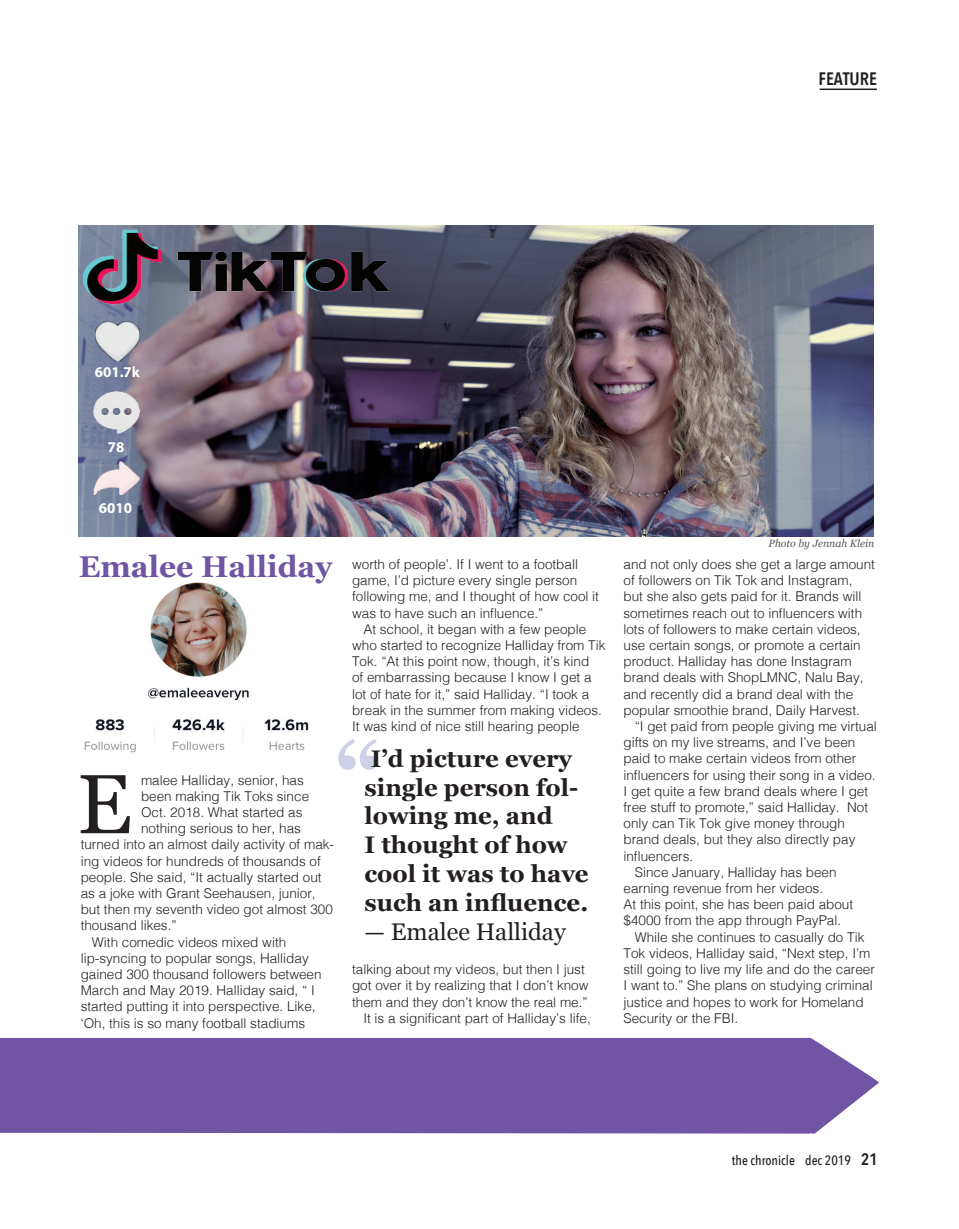
<style>
.page{position:relative;width:959px;height:1229px;background:#fff}
.page>*{position:absolute;margin:0;border:0;box-sizing:border-box;transform-origin:0 0}
.t1{font:700 90px "Georgia";color:#5966af}
.t2{font:83.7px "Georgia";color:#231f20}
.t3{font:700 30px "Georgia";color:#6f55a3}
.t4{font:700 24px/28.8px "Georgia";color:#231f20}
.t5{font:24px "Georgia";color:#231f20}
.t6{font:600 18px "Avenir Next Condensed";color:#231f20}
.t7{font:700 15px "Myriad Pro";color:#fff}
.t8{font:300 13.5px/16.2px "Helvetica";color:#231f20}
.t9{font:500 13.5px "Avenir Next Condensed";color:#231f20}
.t10{font:italic 10.5px "Georgia";color:#57585a}
.s1{font-weight:600;font-size:16.5px}
</style>
<div class="page">
<hr style="left:819px;top:88px;width:57px;height:2px;background:#231f20">
<div style="left:0;top:1038px;width:862px;height:95px;background:#6f55a3"></div>
<img style="left:79px;top:225px;width:795px;height:311px">
<img style="left:79px;top:226px;width:317px;height:83px">
<img style="left:84px;top:582px;width:225px;height:171px">
<img style="left:93px;top:391px;width:47px;height:42px">
<img style="left:94px;top:461px;width:46px;height:33px">
<img style="left:95px;top:321px;width:45px;height:49px">
<svg style="left:805px;top:1071px;width:74px;height:63px"></svg>
<h3 class="t6" style="left:818px;top:63px;width:60px">FEATURE</h3>
<p class="t7" style="left:95px;top:362px;width:47px">601.7k</p>
<p class="t7" style="left:108px;top:437px;width:18px">78</p>
<p class="t7" style="left:99px;top:498px;width:35px">6010</p>
<h3 class="t3" style="left:79px;top:544px;width:255px">Emalee Halliday</h3>
<p class="t8" style="left:352px;top:555px;width:248px">worth of people’. If I went to a football game, I’d picture every single person following me, and I thought of how cool it was to have such an influence.”</p>
<p class="t8" style="left:352px;top:620px;width:255px;text-indent:11px">At school, it began with a few people who started to recognize Halliday from Tik Tok. “At this point now, though, it’s kind<br>of embarrassing because I know I get a lot of hate for it,” said Halliday. “I took a break in the summer from making videos.<br>It was kind of nice still hearing people</p>
<h1 class="t1" style="left:335px;top:707px;width:48px">“</h1>
<h3 class="t4" style="left:364px;top:742px;width:226px">I’d picture every single person fol&shy;lowing me, and<br>I thought of how cool it was to have such an influence.</h3>
<h3 class="t5" style="left:364px;top:913px;width:203px">— Emalee Halliday</h3>
<h2 class="t2" style="left:77px;top:743px;width:56px">E</h2>
<p class="t8" style="left:141px;top:770px;width:164px">malee Halliday, senior, has</p>
<p class="t8" style="left:141px;top:787px;width:170px">been making Tik Toks since</p>
<p class="t8" style="left:141px;top:803px;width:163px">Oct. 2018. What started as</p>
<p class="t8" style="left:141px;top:819px;width:161px">nothing serious to her, has</p>
<p class="t8" style="left:81px;top:835px;width:255px">turned into an almost daily activity of mak-</p>
<p class="t8" style="left:81px;top:851px;width:242px">ing videos for hundreds of thousands of</p>
<p class="t8" style="left:81px;top:868px;width:242px">people. She said, “It actually started out</p>
<p class="t8" style="left:81px;top:884px;width:236px">as a joke with Grant Seehausen, junior,</p>
<p class="t8" style="left:81px;top:900px;width:254px">but then my seventh video got almost 300</p>
<p class="t8" style="left:81px;top:916px;width:98px">thousand likes.”</p>
<p class="t8" style="left:92px;top:932px;width:196px">With comedic videos mixed with</p>
<p class="t8" style="left:81px;top:949px;width:230px">lip-syncing to popular songs, Halliday</p>
<p class="t8" style="left:81px;top:965px;width:242px">gained 300 thousand followers between</p>
<p class="t8" style="left:81px;top:981px;width:236px">March and May 2019. Halliday said, “ I</p>
<p class="t8" style="left:81px;top:997px;width:236px">started putting it into perspective. Like,</p>
<p class="t8" style="left:81px;top:1013px;width:226px">‘Oh, this is so many football stadiums</p>
<p class="t8" style="left:352px;top:960px;width:234px">talking about my videos, but then I just</p>
<p class="t8" style="left:352px;top:976px;width:238px">got over it by realizing that I don’t know</p>
<p class="t8" style="left:352px;top:992px;width:237px">them and they don’t know the real me.”</p>
<p class="t8" style="left:363px;top:1008px;width:229px">It is a significant part of Halliday’s life,</p>
<p class="t10" style="left:768px;top:536px;width:107px">Photo by Jennah Klein</p>
<p class="t8" style="left:623px;top:555px;width:253px">and not only does she get a large amount of followers on Tik Tok and Instagram, but she also gets paid for it. Brands will sometimes reach out to influencers with lots of followers to make certain videos, use certain songs, or promote a certain product. Halliday has done Instagram brand deals with ShopLMNC, Nalu Bay, and recently did a brand deal with the popular smoothie brand, Daily Harvest.</p>
<p class="t8" style="left:634px;top:717px;width:244px">“I get paid from people giving me virtual</p>
<p class="t8" style="left:623px;top:733px;width:233px">gifts on my live streams, and I’ve been</p>
<p class="t8" style="left:623px;top:749px;width:234px">paid to make certain videos from other</p>
<p class="t8" style="left:623px;top:765px;width:254px">influencers for using their song in a video.</p>
<p class="t8" style="left:623px;top:782px;width:246px">I get quite a few brand deals where I get</p>
<p class="t8" style="left:623px;top:798px;width:246px">free stuff to promote,” said Halliday. Not</p>
<p class="t8" style="left:623px;top:814px;width:223px">only can Tik Tok give money through</p>
<p class="t8" style="left:623px;top:830px;width:233px">brand deals, but they also directly pay</p>
<p class="t8" style="left:623px;top:846px;width:71px">influencers.</p>
<p class="t8" style="left:634px;top:863px;width:203px">Since January, Halliday has been</p>
<p class="t8" style="left:623px;top:879px;width:201px">earning revenue from her videos.</p>
<p class="t8" style="left:623px;top:895px;width:231px">At this point, she has been paid about</p>
<p class="t8" style="left:623px;top:911px;width:219px">$4000 from the app through PayPal.</p>
<p class="t8" style="left:634px;top:927px;width:231px">While she continues to casually do Tik</p>
<p class="t8" style="left:623px;top:944px;width:248px">Tok videos, Halliday said, “Next step, I’m</p>
<p class="t8" style="left:623px;top:960px;width:253px">still going to live my life and do the career</p>
<p class="t8" style="left:623px;top:976px;width:251px">I want to.” She plans on studying criminal</p>
<p class="t8" style="left:623px;top:992px;width:242px">justice and hopes to work for Homeland</p>
<p class="t8" style="left:623px;top:1008px;width:116px">Security or the FBI.</p>
<p class="t9" style="left:732px;top:1152px;width:147px">the chronicle dec 2019 <span class="s1">21</span></p>
</div>
